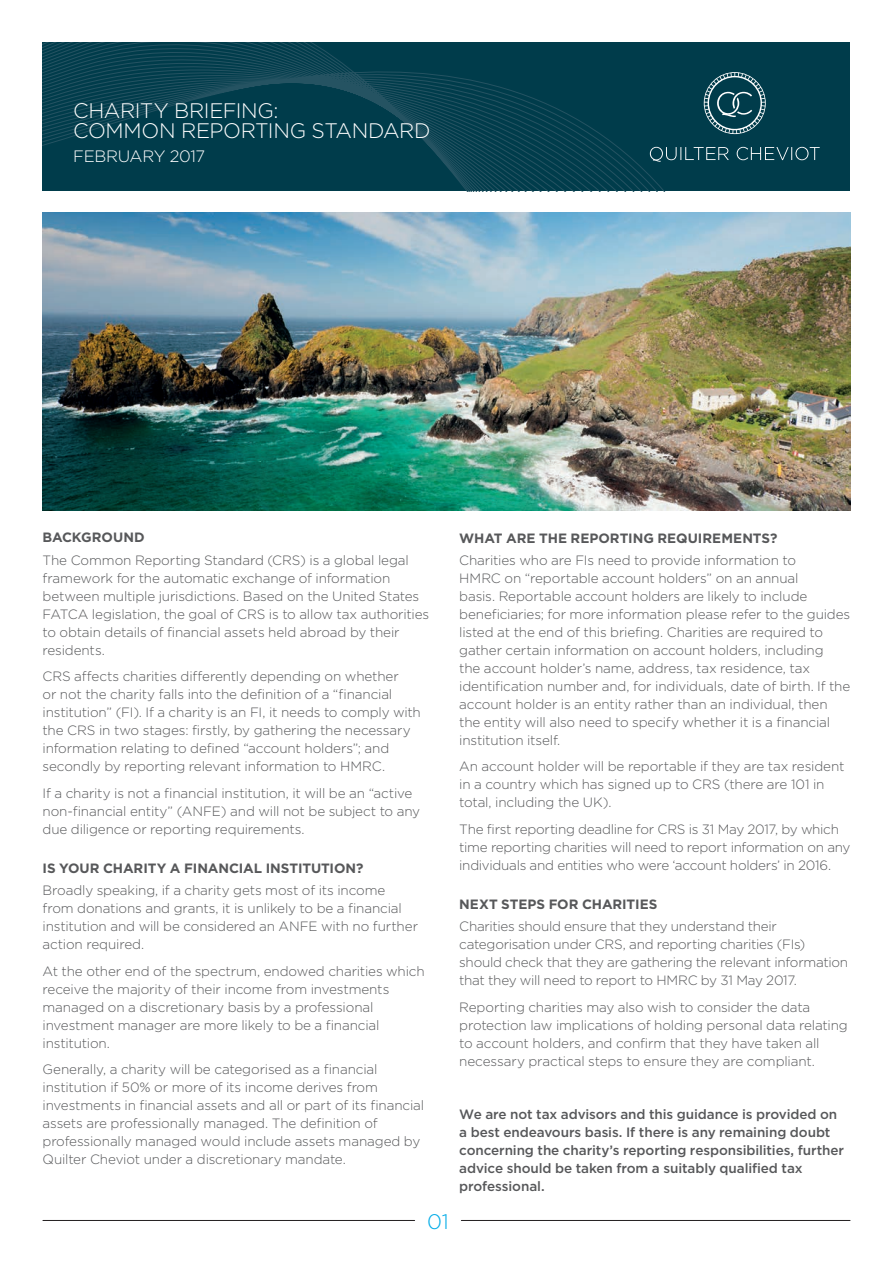
<style>
.page{position:relative;width:893px;height:1263px;background:#fff}
.page>*{position:absolute;margin:0;border:0;box-sizing:border-box;transform-origin:0 0}
.t1{font:300 21px/19.5px "Gotham";letter-spacing:-.015em;color:#fff}
.t2{font:300 21px "Gotham";color:#00abe7}
.t3{font:300 16.5px "Gotham";letter-spacing:-.025em;color:#fff}
.t4{font:300 13.5px/18px "Gotham";letter-spacing:-.015em;color:#57585a}
.t5{font:500 13.5px/18px "Gotham";letter-spacing:-.005em;color:#57585a}
.t6{font:700 13.5px "Gotham HTF";letter-spacing:-.005em;color:#57585a}
.t7{font:700 13.5px "Gotham";letter-spacing:-.01em;color:#57585a}
</style>
<div class="page">
<hr style="left:43px;top:1220px;width:372px;height:1px;background:#231f20">
<hr style="left:461px;top:1220px;width:389px;height:1px;background:#231f20">
<div style="left:43px;top:43px;width:807px;height:148px;background:#003c4b"></div>
<svg style="left:43px;top:43px;width:621px;height:148px"></svg>
<svg style="left:703px;top:72px;width:63px;height:62px"></svg>
<svg style="left:650px;top:147px;width:170px;height:15px"></svg>
<img style="left:43px;top:213px;width:807px;height:297px">
<h1 class="t1" style="left:73px;top:101px;width:359px">CHARITY BRIEFING:<br>COMMON REPORTING STANDARD</h1>
<p class="t3" style="left:73px;top:145px;width:133px">FEBRUARY 2017</p>
<p class="t7" style="left:43px;top:529px;width:104px">BACKGROUND</p>
<p class="t4" style="left:43px;top:550px;width:388px">The Common Reporting Standard (CRS) is a global legal framework for the automatic exchange of information between multiple jurisdictions. Based on the United States FATCA legislation, the goal of CRS is to allow tax authorities to obtain details of financial assets held abroad by their residents.</p>
<p class="t4" style="left:43px;top:667px;width:380px">CRS affects charities differently depending on whether<br>or not the charity falls into the definition of a “financial institution” (FI). If a charity is an FI, it needs to comply with the CRS in two stages: firstly, by gathering the necessary information relating to defined “account holders”; and secondly by reporting relevant information to HMRC.</p>
<p class="t4" style="left:43px;top:783px;width:379px">If a charity is not a financial institution, it will be an “active non-financial entity” (ANFE) and will not be subject to any due diligence or reporting requirements.</p>
<p class="t6" style="left:43px;top:860px;width:322px">IS YOUR CHARITY A FINANCIAL INSTITUTION?</p>
<p class="t4" style="left:43px;top:881px;width:377px">Broadly speaking, if a charity gets most of its income from donations and grants, it is unlikely to be a financial institution and will be considered an ANFE with no further action required.</p>
<p class="t4" style="left:43px;top:961px;width:384px">At the other end of the spectrum, endowed charities which receive the majority of their income from investments managed on a discretionary basis by a professional investment manager are more likely to be a financial institution.</p>
<p class="t4" style="left:43px;top:1060px;width:383px">Generally, a charity will be categorised as a financial institution if 50% or more of its income derives from investments in financial assets and all or part of its financial assets are professionally managed. The definition of professionally managed would include assets managed by Quilter Cheviot under a discretionary mandate.</p>
<h1 class="t2" style="left:427px;top:1208px;width:23px">01</h1>
<p class="t6" style="left:459px;top:530px;width:320px">WHAT ARE THE REPORTING REQUIREMENTS?</p>
<p class="t4" style="left:459px;top:551px;width:393px">Charities who are FIs need to provide information to<br>HMRC on “reportable account holders” on an annual<br>basis. Reportable account holders are likely to include beneficiaries; for more information please refer to the guides listed at the end of this briefing. Charities are required to gather certain information on account holders, including<br>the account holder’s name, address, tax residence, tax identification number and, for individuals, date of birth. If the account holder is an entity rather than an individual, then the entity will also need to specify whether it is a financial institution itself.</p>
<p class="t4" style="left:459px;top:757px;width:387px">An account holder will be reportable if they are tax resident in a country which has signed up to CRS (there are 101 in total, including the UK).</p>
<p class="t4" style="left:459px;top:820px;width:393px">The first reporting deadline for CRS is 31 May 2017, by which time reporting charities will need to report information on any individuals and entities who were ‘account holders’ in 2016.</p>
<p class="t6" style="left:459px;top:896px;width:200px">NEXT STEPS FOR CHARITIES</p>
<p class="t4" style="left:459px;top:917px;width:390px">Charities should ensure that they understand their categorisation under CRS, and reporting charities (FIs) should check that they are gathering the relevant information that they will need to report to HMRC by 31 May 2017.</p>
<p class="t4" style="left:459px;top:998px;width:390px">Reporting charities may also wish to consider the data protection law implications of holding personal data relating to account holders, and confirm that they have taken all necessary practical steps to ensure they are compliant.</p>
<p class="t5" style="left:459px;top:1105px;width:386px">We are not tax advisors and this guidance is provided on a best endeavours basis. If there is any remaining doubt concerning the charity’s reporting responsibilities, further advice should be taken from a suitably qualified tax professional.</p>
</div>
